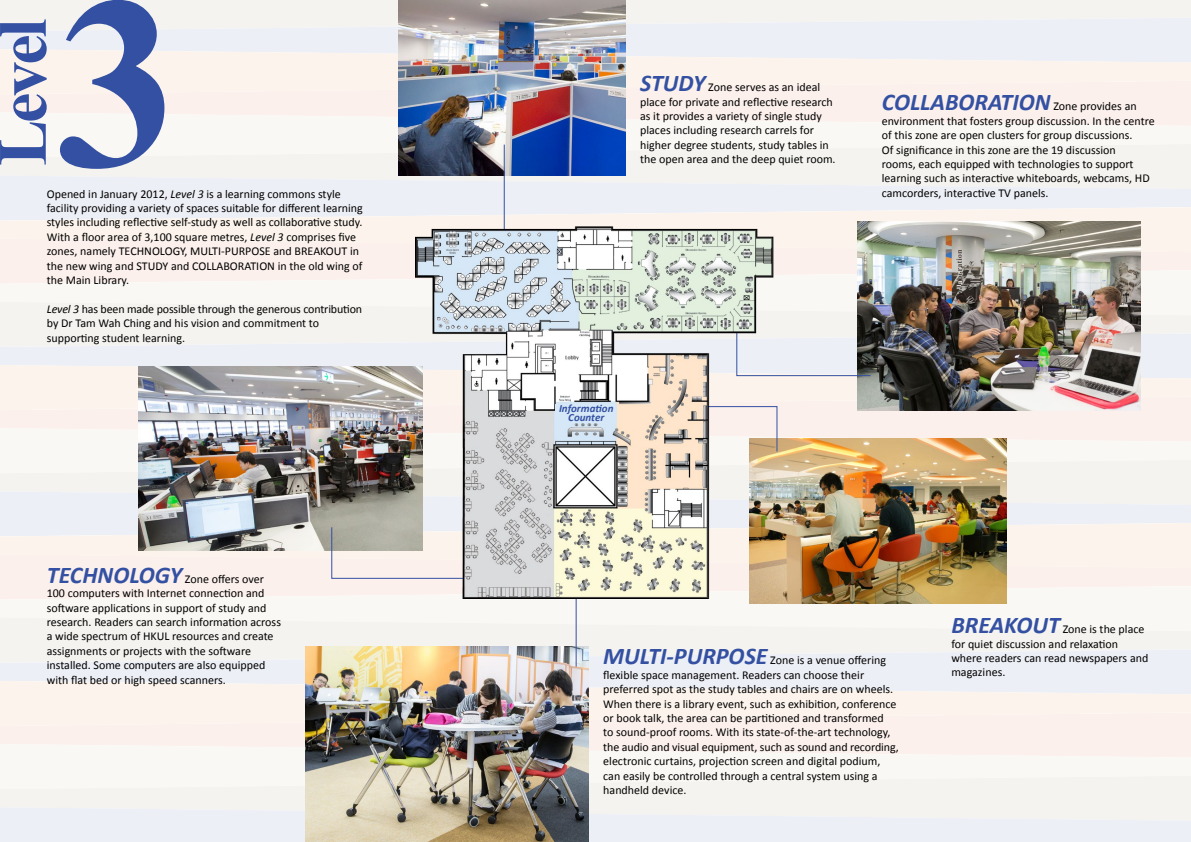
<style>
.page{position:relative;width:1191px;height:842px;background:#fff}
.page>*{position:absolute;margin:0;border:0;box-sizing:border-box;transform-origin:0 0}
.t1{font:700 245px "Times New Roman";color:#3350a2}
.t2{font:700 69px "Times New Roman";letter-spacing:-.05em;color:#3350a2}
.t3{font:12px/14.4px "Calibri";color:#000}
.t4{font:italic 700 11px/9px "Calibri";color:#3350a2;text-align:center}
.s1{font-style:italic}
.s2{font-weight:700;font-style:italic;font-size:24px;color:#3350a2}
</style>
<div class="page">
<div style="left:0;top:0;width:1191px;height:17px;background:#f4f3ef"></div>
<div style="left:0;top:17px;width:1191px;height:32px;background:#edeff6"></div>
<svg style="left:0;top:49px;width:1191px;height:32px;background:#f8f2ee"></svg>
<div style="left:0;top:81px;width:1191px;height:31px;background:#fbf0ec"></div>
<div style="left:0;top:112px;width:1191px;height:32px;background:#f9f8f4"></div>
<div style="left:0;top:144px;width:1191px;height:31px;background:#f4f3ef"></div>
<div style="left:0;top:175px;width:1191px;height:32px;background:#edeff6"></div>
<svg style="left:0;top:207px;width:1191px;height:31px;background:#f7f2ef"></svg>
<div style="left:0;top:238px;width:1191px;height:32px;background:#fbf0ec"></div>
<div style="left:0;top:270px;width:1191px;height:32px;background:#f9f8f4"></div>
<div style="left:0;top:302px;width:1191px;height:31px;background:#f4f3ef"></div>
<div style="left:0;top:333px;width:1191px;height:32px;background:#edeff6"></div>
<svg style="left:0;top:365px;width:1191px;height:31px;background:#f9f2ed"></svg>
<div style="left:0;top:396px;width:1191px;height:32px;background:#fbf0ec"></div>
<div style="left:0;top:428px;width:1191px;height:32px;background:#f9f8f4"></div>
<div style="left:0;top:460px;width:1191px;height:31px;background:#f4f3ef"></div>
<div style="left:0;top:491px;width:1191px;height:32px;background:#edeff6"></div>
<svg style="left:0;top:523px;width:1191px;height:31px;background:#f8f2ec"></svg>
<div style="left:0;top:554px;width:1191px;height:32px;background:#fbf0ec"></div>
<div style="left:0;top:586px;width:1191px;height:31px;background:#f9f8f4"></div>
<div style="left:0;top:617px;width:1191px;height:32px;background:#f4f3ef"></div>
<div style="left:0;top:649px;width:1191px;height:32px;background:#edeff6"></div>
<svg style="left:0;top:681px;width:1191px;height:31px;background:#f8f2ee"></svg>
<div style="left:0;top:712px;width:1191px;height:32px;background:#fbf0ec"></div>
<div style="left:0;top:744px;width:1191px;height:31px;background:#f9f8f4"></div>
<div style="left:0;top:775px;width:1191px;height:32px;background:#f4f3ef"></div>
<div style="left:0;top:807px;width:1191px;height:35px;background:#edeff6"></div>
<img style="left:398px;top:0;width:227px;height:175px">
<img style="left:749px;top:438px;width:257px;height:166px">
<img style="left:305px;top:646px;width:284px;height:196px">
<hr style="left:575px;top:583px;width:1px;height:84px;background:#3350a2">
<img style="left:857px;top:221px;width:283px;height:189px">
<img style="left:139px;top:366px;width:276px;height:185px">
<svg style="left:331px;top:526px;width:84px;height:53px;background:#d1cdc7"></svg>
<hr style="left:504px;top:145px;width:1px;height:95px;background:#3350a2">
<svg style="left:784px;top:312px;width:87px;height:65px"></svg>
<img style="left:415px;top:211px;width:369px;height:388px">
<div style="left:556px;top:404px;width:61px;height:19px;background:#d6e8f7"></div>
<h1 class="t1" style="left:56px;top:-86px;width:124px">3</h1>
<p class="t3" style="left:47px;top:201px;width:317px">facility providing a variety of spaces suitable for different learning styles including reflective self-study as well as collaborative study.<br>With a floor area of 3,100 square metres, <span class="s1">Level 3</span> comprises five zones, namely TECHNOLOGY, MULTI-PURPOSE and BREAKOUT in the new wing and STUDY and COLLABORATION in the old wing of the Main Library.</p>
<p class="t3" style="left:47px;top:302px;width:317px"><span class="s1">Level 3</span> has been made possible through the generous contribution by Dr Tam Wah Ching and his vision and commitment to supporting student learning.</p>
<h2 class="t2" style="left:-25px;top:166px;width:149px;rotate:-90deg">Level</h2>
<p class="t3" style="left:47px;top:186px;width:295px">Opened in January 2012, <span class="s1">Level 3</span> is a learning commons style</p>
<p class="t3" style="left:47px;top:572px;width:236px"><span class="s2">TECHNOLOGY</span> Zone offers over 100 computers with Internet connection and software applications in support of study and research. Readers can search information across a wide spectrum of HKUL resources and create assignments or projects with the software installed. Some computers are also equipped with flat bed or high speed scanners.</p>
<p class="t3" style="left:640px;top:80px;width:197px"><span class="s2">STUDY</span>Zone serves as an ideal place for private and reflective research as it provides a variety of single study places including research carrels for higher degree students, study tables in the open area and the deep quiet room.</p>
<p class="t3" style="left:882px;top:99px;width:274px"><span class="s2">COLLABORATION</span> Zone provides an environment that fosters group discussion. In the centre of this zone are open clusters for group discussions.<br>Of significance in this zone are the 19 discussion<br>rooms, each equipped with technologies to support learning such as interactive whiteboards, webcams, HD camcorders, interactive TV panels.</p>
<p class="t4" style="left:559px;top:404px;width:56px">Information<br>Counter</p>
<p class="t3" style="left:603px;top:653px;width:297px"><span class="s2">MULTI-PURPOSE</span> Zone is a venue offering flexible space management. Readers can choose their preferred spot as the study tables and chairs are on wheels.<br>When there is a library event, such as exhibition, conference or book talk, the area can be partitioned and transformed<br>to sound-proof rooms. With its state-of-the-art technology, the audio and visual equipment, such as sound and recording, electronic curtains, projection screen and digital podium, can easily be controlled through a central system using a handheld device.</p>
<p class="t3" style="left:951px;top:622px;width:198px"><span class="s2">BREAKOUT</span> Zone is the place for quiet discussion and relaxation where readers can read newspapers and magazines.</p>
</div>
